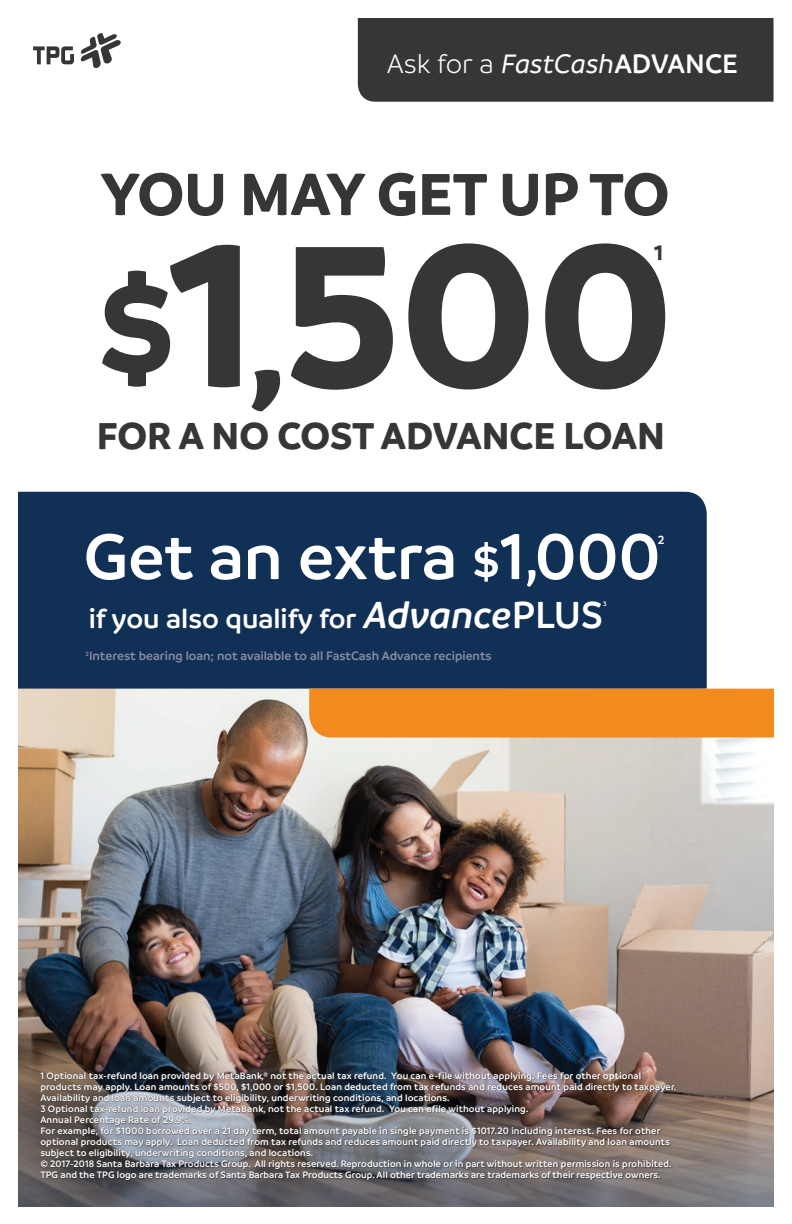
<style>
.page{position:relative;width:792px;height:1224px;background:#fff}
.page>*{position:absolute;margin:0;border:0;box-sizing:border-box;transform-origin:0 0}
.t1{font:700 214.4px "Branding";color:#383535}
.t2{font:600 68.5px "Branding";color:#fff}
.t3{font:700 63.6px "Branding";color:#383535}
.t4{font:700 40.3px "Branding";color:#383535}
.t5{font:600 29.2px "Branding";color:#fff}
.t6{font:italic 500 28.8px "Branding";color:#fff}
.t7{font:700 22.2px "Branding";color:#383535}
.t8{font:600 13.1px "Branding";color:#8b8da3}
.t9{font:600 12.6px "Branding";color:#fff}
.t10{font:600 10px/11px "Branding";letter-spacing:.01em;color:#fff}
.t11{font:600 6.8px "Branding";color:#fff}
.s1{font-weight:300;font-style:normal}
.s2{font-weight:600;font-style:normal}
.s3{font-size:149px}
.s4{font-size:140.1px}
.s5{font-size:52.4px}
.s6{font-size:61px}
.s7{font-style:italic;font-size:40.5px}
.s8{font-size:40.5px}
</style>
<div class="page">
<img style="left:18px;top:688px;width:756px;height:519px">
<img style="left:19px;top:834px;width:755px;height:372px">
<div style="left:18px;top:492px;width:689px;height:197px;background:#113056"></div>
<div style="left:309px;top:689px;width:465px;height:49px;background:#f28a20"></div>
<div style="left:358px;top:18px;width:416px;height:84px;background:#383535"></div>
<svg style="left:33px;top:46px;width:41px;height:18px"></svg>
<svg style="left:81px;top:33px;width:40px;height:35px"></svg>
<div style="left:40px;top:1072px;width:637px;height:109px;background:#231f20;opacity:.8"></div>
<h3 class="t6" style="left:387px;top:49px;width:353px"><span class="s1">Ask for a</span> FastCash<span class="s2">ADVANCE</span></h3>
<h3 class="t3" style="left:101px;top:158px;width:570px">YOU MAY GET UP TO</h3>
<h1 class="t1" style="left:99px;top:193px;width:576px"><span class="s3">$</span>1<span class="s4">,</span>500</h1>
<h3 class="t7" style="left:654px;top:240px;width:11px">1</h3>
<h3 class="t4" style="left:97px;top:413px;width:569px">FOR A NO COST ADVANCE LOAN</h3>
<h2 class="t2" style="left:84px;top:519px;width:578px">Get an extra <span class="s5">$</span>1<span class="s6">,</span>000</h2>
<p class="t9" style="left:658px;top:533px;width:8px">2</p>
<h3 class="t5" style="left:89px;top:602px;width:516px">if you also qualify for <span class="s7">Advance</span><span class="s8">PLUS</span></h3>
<p class="t11" style="left:603px;top:600px;width:5px">3</p>
<h3 class="t8" style="left:86px;top:649px;width:408px"><sup>2</sup>Interest bearing loan; not available to all FastCash Advance recipients</h3>
<p class="t10" style="left:40px;top:1070px;width:638px">1 Optional tax-refund loan provided by MetaBank,<sup>®</sup> not the actual tax refund. You can e-file without applying. Fees for other optional products may apply. Loan amounts of $500, $1,000 or $1,500. Loan deducted from tax refunds and reduces amount paid directly to taxpayer.<br>Availability and loan amounts subject to eligibility, underwriting conditions, and locations.<br>3 Optional tax-refund loan provided by MetaBank, not the actual tax refund. You can efile without applying.<br>Annual Percentage Rate of 29.9%.<br>For example, for $1000 borrowed over a 21 day term, total amount payable in single payment is $1017.20 including interest. Fees for other optional products may apply. Loan deducted from tax refunds and reduces amount paid directly to taxpayer. Availability and loan amounts subject to eligibility, underwriting conditions, and locations.<br>© 2017-2018 Santa Barbara Tax Products Group. All rights reserved. Reproduction in whole or in part without written permission is prohibited.<br>TPG and the TPG logo are trademarks of Santa Barbara Tax Products Group. All other trademarks are trademarks of their respective owners.</p>
</div>
